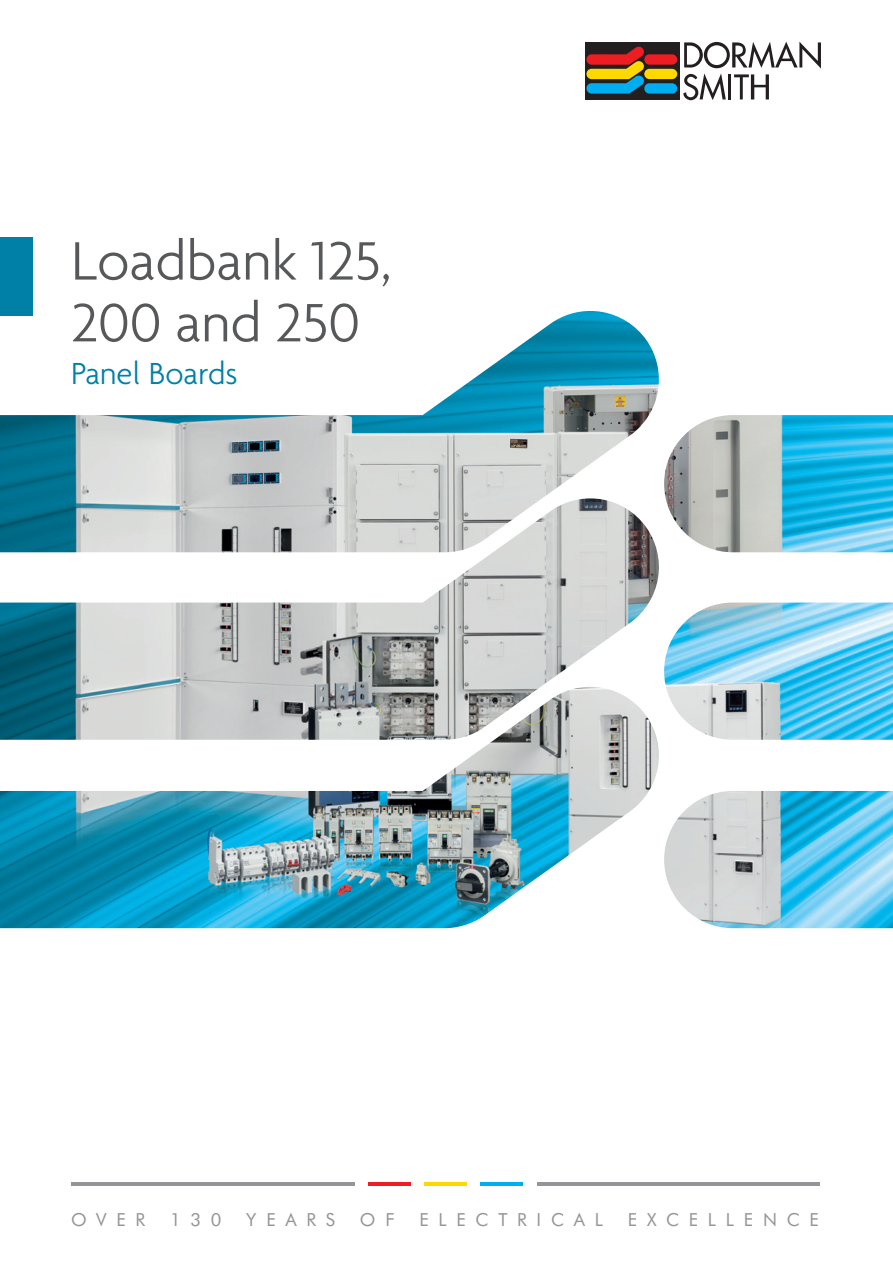
<style>
.page{position:relative;width:893px;height:1263px;background:#fff}
.page>*{position:absolute;margin:0;border:0;box-sizing:border-box;transform-origin:0 0}
.t1{font:300 58.5px/61.8px "Agenda";color:#57585a}
.t2{font:300 33px "Agenda";color:#0080a7}
.t3{font:18px "Futura BT";letter-spacing:.54em;color:#939598}
</style>
<div class="page">
<img style="left:0;top:311px;width:659px;height:187px">
<img style="left:0;top:498px;width:659px;height:189px">
<img style="left:0;top:687px;width:659px;height:241px">
<div style="left:585px;top:42px;width:94px;height:57px;background:#231f20"></div>
<svg style="left:683px;top:42px;width:138px;height:58px"></svg>
<div style="left:644px;top:83px;width:33px;height:11px;background:#00aeef;border-radius:5px"></div>
<div style="left:644px;top:69px;width:33px;height:10px;background:#ffd801;border-radius:5px"></div>
<div style="left:644px;top:54px;width:33px;height:11px;background:#ee1d23;border-radius:5px"></div>
<svg style="left:586px;top:47px;width:58px;height:47px"></svg>
<img style="left:664px;top:791px;width:229px;height:137px">
<img style="left:664px;top:602px;width:229px;height:138px">
<img style="left:664px;top:415px;width:229px;height:137px">
<div style="left:0;top:237px;width:33px;height:79px;background:#0080a7"></div>
<hr style="left:71px;top:1182px;width:284px;height:3px;background:#939598">
<hr style="left:537px;top:1182px;width:283px;height:3px;background:#939598">
<hr style="left:369px;top:1182px;width:42px;height:3px;background:#ee1d23">
<hr style="left:425px;top:1182px;width:42px;height:3px;background:#ffd801">
<hr style="left:481px;top:1182px;width:42px;height:3px;background:#00aeef">
<h1 class="t1" style="left:71px;top:229px;width:322px">Loadbank 125,<br>200 and 250</h1>
<h2 class="t2" style="left:71px;top:354px;width:168px">Panel Boards</h2>
<p class="t3" style="left:71px;top:1209px;width:76px">OVER</p>
<p class="t3" style="left:170px;top:1209px;width:53px">130</p>
<p class="t3" style="left:246px;top:1209px;width:90px">YEARS</p>
<p class="t3" style="left:360px;top:1209px;width:36px">O F</p>
<p class="t3" style="left:419px;top:1209px;width:185px">ELECTRICAL</p>
<p class="t3" style="left:628px;top:1209px;width:192px">EXCELLENCE</p>
</div>
